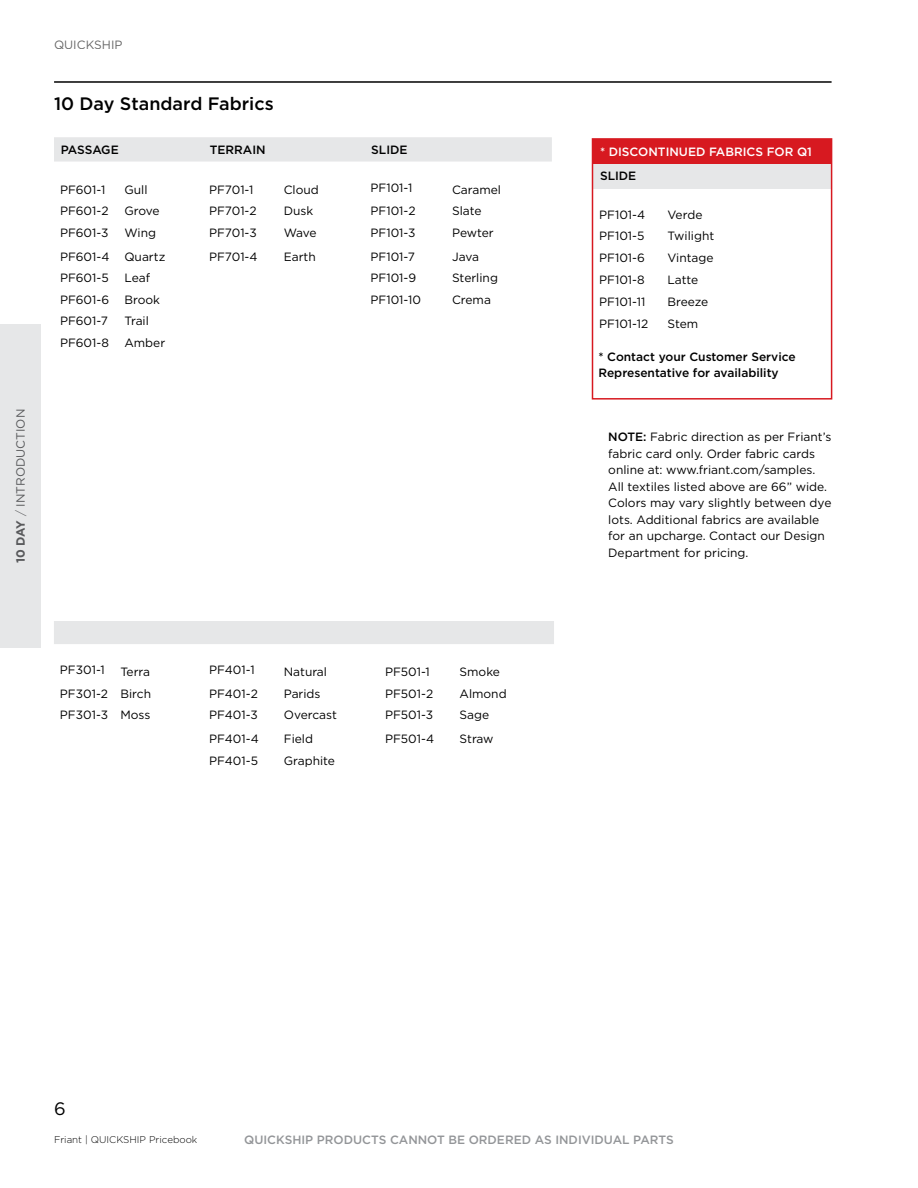
<style>
.page{position:relative;width:918px;height:1188px;background:#fff}
.page>*{position:absolute;margin:0;border:0;box-sizing:border-box;transform-origin:0 0}
.t1{font:500 18px "Gotham";color:#000}
.t2{font:18px "Gotham";color:#000}
.t3{font:12px/16.5px "Gotham";color:#000}
.t4{font:500 12px/16.5px "Gotham";color:#000}
.t5{font:500 12px "Gotham";color:#939598}
.t6{font:500 12px "Gotham";color:#fff}
.t7{font:12px "Gotham";color:#58595b}
.t8{font:300 9.75px "Gotham";color:#000}
.s1{font-weight:700}
.s2{font-weight:300}
.s3{font-weight:500}
</style>
<div class="page">
<div style="left:0;top:324px;width:40px;height:324px;background:#e6e7e8"></div>
<hr style="left:54px;top:81px;width:778px;height:2px;background:#000">
<div style="left:54px;top:137px;width:498px;height:25px;background:#e6e7e8"></div>
<div style="left:54px;top:621px;width:500px;height:23px;background:#e6e7e8"></div>
<div style="left:593px;top:140px;width:238px;height:24px;background:#d71920"></div>
<div style="left:593px;top:164px;width:238px;height:24px;background:#e6e7e8"></div>
<div style="left:592px;top:138px;width:240px;height:262px;border:2px solid #d71920"></div>
<p class="t7" style="left:13px;top:563px;width:155px;rotate:-90deg"><span class="s1">10 DAY</span> <span class="s2">/</span> INTRODUCTION</p>
<p class="t3" style="left:54px;top:36px;width:70px">QUICKSHIP</p>
<h1 class="t1" style="left:54px;top:92px;width:221px">10 Day Standard Fabrics</h1>
<p class="t4" style="left:61px;top:141px;width:59px">PASSAGE</p>
<p class="t4" style="left:210px;top:141px;width:57px">TERRAIN</p>
<p class="t4" style="left:371px;top:141px;width:38px">SLIDE</p>
<p class="t3" style="left:60px;top:181px;width:47px">PF601-1</p>
<p class="t3" style="left:124px;top:181px;width:25px">Gull</p>
<p class="t3" style="left:209px;top:181px;width:46px">PF701-1</p>
<p class="t3" style="left:284px;top:181px;width:37px">Cloud</p>
<p class="t3" style="left:371px;top:179px;width:43px">PF101-1</p>
<p class="t3" style="left:452px;top:181px;width:50px">Caramel</p>
<p class="t3" style="left:60px;top:203px;width:50px">PF601-2</p>
<p class="t3" style="left:124px;top:203px;width:37px">Grove</p>
<p class="t3" style="left:209px;top:203px;width:49px">PF701-2</p>
<p class="t3" style="left:284px;top:203px;width:31px">Dusk</p>
<p class="t3" style="left:371px;top:203px;width:47px">PF101-2</p>
<p class="t3" style="left:452px;top:203px;width:31px">Slate</p>
<p class="t3" style="left:60px;top:224px;width:50px">PF601-3</p>
<p class="t3" style="left:124px;top:224px;width:33px">Wing</p>
<p class="t3" style="left:209px;top:224px;width:49px">PF701-3</p>
<p class="t3" style="left:284px;top:224px;width:34px">Wave</p>
<p class="t3" style="left:371px;top:224px;width:47px">PF101-3</p>
<p class="t3" style="left:452px;top:224px;width:43px">Pewter</p>
<p class="t3" style="left:60px;top:248px;width:51px">PF601-4</p>
<p class="t3" style="left:124px;top:248px;width:42px">Quartz</p>
<p class="t3" style="left:209px;top:248px;width:50px">PF701-4</p>
<p class="t3" style="left:284px;top:248px;width:34px">Earth</p>
<p class="t3" style="left:371px;top:248px;width:46px">PF101-7</p>
<p class="t3" style="left:452px;top:248px;width:29px">Java</p>
<p class="t3" style="left:60px;top:269px;width:50px">PF601-5</p>
<p class="t3" style="left:124px;top:269px;width:27px">Leaf</p>
<p class="t3" style="left:371px;top:269px;width:47px">PF101-9</p>
<p class="t3" style="left:452px;top:269px;width:47px">Sterling</p>
<p class="t3" style="left:60px;top:291px;width:51px">PF601-6</p>
<p class="t3" style="left:124px;top:291px;width:37px">Brook</p>
<p class="t3" style="left:371px;top:291px;width:52px">PF101-10</p>
<p class="t3" style="left:452px;top:291px;width:40px">Crema</p>
<p class="t3" style="left:60px;top:313px;width:50px">PF601-7</p>
<p class="t3" style="left:124px;top:313px;width:26px">Trail</p>
<p class="t3" style="left:60px;top:334px;width:50px">PF601-8</p>
<p class="t3" style="left:124px;top:334px;width:42px">Amber</p>
<p class="t3" style="left:60px;top:661px;width:46px">PF301-1</p>
<p class="t3" style="left:120px;top:663px;width:31px">Terra</p>
<p class="t3" style="left:209px;top:661px;width:47px">PF401-1</p>
<p class="t3" style="left:284px;top:663px;width:45px">Natural</p>
<p class="t3" style="left:385px;top:663px;width:46px">PF501-1</p>
<p class="t3" style="left:460px;top:663px;width:42px">Smoke</p>
<p class="t3" style="left:60px;top:685px;width:93px">PF301-2 Birch</p>
<p class="t3" style="left:209px;top:685px;width:50px">PF401-2</p>
<p class="t3" style="left:284px;top:685px;width:38px">Parids</p>
<p class="t3" style="left:385px;top:685px;width:50px">PF501-2</p>
<p class="t3" style="left:460px;top:685px;width:49px">Almond</p>
<p class="t3" style="left:60px;top:707px;width:92px">PF301-3 Moss</p>
<p class="t3" style="left:209px;top:707px;width:50px">PF401-3</p>
<p class="t3" style="left:284px;top:707px;width:55px">Overcast</p>
<p class="t3" style="left:385px;top:707px;width:50px">PF501-3</p>
<p class="t3" style="left:460px;top:707px;width:31px">Sage</p>
<p class="t3" style="left:209px;top:730px;width:51px">PF401-4</p>
<p class="t3" style="left:284px;top:730px;width:31px">Field</p>
<p class="t3" style="left:385px;top:730px;width:50px">PF501-4</p>
<p class="t3" style="left:460px;top:730px;width:36px">Straw</p>
<p class="t3" style="left:209px;top:752px;width:50px">PF401-5</p>
<p class="t3" style="left:284px;top:752px;width:53px">Graphite</p>
<p class="t6" style="left:600px;top:144px;width:213px">* DISCONTINUED FABRICS FOR Q1</p>
<p class="t4" style="left:600px;top:168px;width:38px">SLIDE</p>
<p class="t3" style="left:599px;top:206px;width:47px">PF101-4</p>
<p class="t3" style="left:668px;top:206px;width:36px">Verde</p>
<p class="t3" style="left:599px;top:228px;width:47px">PF101-5</p>
<p class="t3" style="left:668px;top:228px;width:48px">Twilight</p>
<p class="t3" style="left:599px;top:249px;width:47px">PF101-6</p>
<p class="t3" style="left:668px;top:249px;width:48px">Vintage</p>
<p class="t3" style="left:599px;top:272px;width:47px">PF101-8</p>
<p class="t3" style="left:668px;top:272px;width:32px">Latte</p>
<p class="t3" style="left:599px;top:293px;width:48px">PF101-11</p>
<p class="t3" style="left:668px;top:293px;width:42px">Breeze</p>
<p class="t3" style="left:599px;top:315px;width:51px">PF101-12</p>
<p class="t3" style="left:668px;top:315px;width:32px">Stem</p>
<p class="t4" style="left:598px;top:348px;width:199px">* Contact your Customer Service<br>Representative for availability</p>
<p class="t3" style="left:608px;top:429px;width:225px"><span class="s3">NOTE:</span> Fabric direction as per Friant’s fabric card only. Order fabric cards online at: www.friant.com/samples.<br>All textiles listed above are 66” wide.<br>Colors may vary slightly between dye lots. Additional fabrics are available for an upcharge. Contact our Design Department for pricing.</p>
<h1 class="t2" style="left:54px;top:1097px;width:13px">6</h1>
<p class="t8" style="left:54px;top:1133px;width:145px">Friant | QUICKSHIP Pricebook</p>
<p class="t5" style="left:244px;top:1132px;width:431px">QUICKSHIP PRODUCTS CANNOT BE ORDERED AS INDIVIDUAL PARTS</p>
</div>
